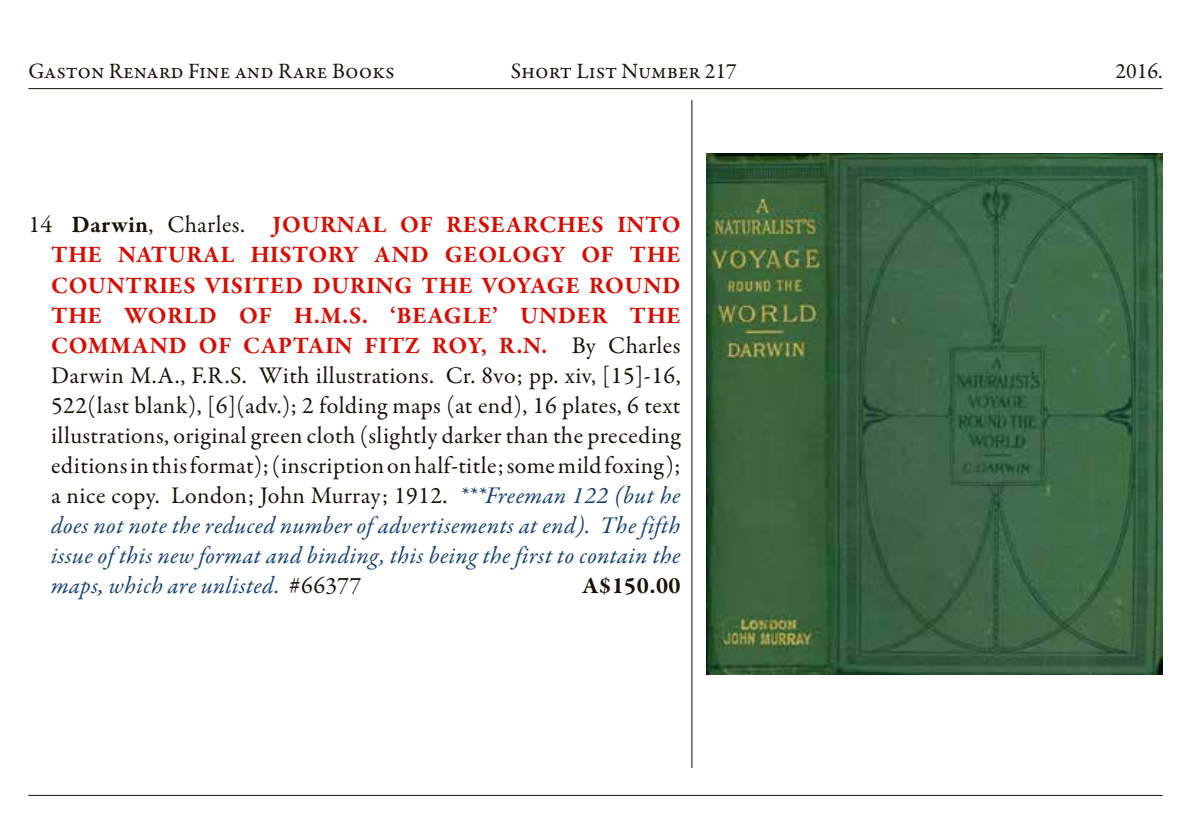
<style>
.page{position:relative;width:1191px;height:840px;background:#fff}
.page>*{position:absolute;margin:0;border:0;box-sizing:border-box;transform-origin:0 0}
.t1{font:24px/30px "Garamond Premr Pro";letter-spacing:.02em;color:#1a1207;text-align:justify}
.t2{font:700 24px "Garamond Premr Pro";color:#1a1207}
.t3{font:22px "Garamond Premr Pro";color:#1a1207}
.s1{font-weight:700}
.s2{font-weight:700;color:#d70e04}
.s3{font-style:italic;color:#164373}
</style>
<div class="page">
<hr style="left:28px;top:88px;width:1134px;height:1px;background:#1a1207">
<hr style="left:28px;top:794px;width:1134px;height:1px;background:#1a1207">
<hr style="left:691px;top:100px;width:1px;height:667px;background:#1a1207">
<img style="left:706px;top:154px;width:456px;height:520px">
<p class="t3" style="left:28px;top:57px;width:368px">Gaston Renard Fine and Rare Books</p>
<p class="t3" style="left:511px;top:57px;width:228px">Short List Number 217</p>
<p class="t3" style="left:1115px;top:57px;width:49px">2016.</p>
<p class="t1" style="left:51px;top:210px;width:631px;text-indent:-23px">14 <span class="s1">Darwin</span>, Charles. <span class="s2">JOURNAL OF RESEARCHES INTO THE NATURAL HISTORY AND GEOLOGY OF THE COUNTRIES VISITED DURING THE VOYAGE ROUND THE WORLD OF H.M.S. ‘BEAGLE’ UNDER THE COMMAND OF CAPTAIN FITZ ROY, R.N.</span> By Charles Darwin M.A., F.R.S. With illustrations. Cr. 8vo; pp. xiv, [15]-16, 522(last blank), [6](adv.); 2 folding maps (at end), 16 plates, 6 text illustrations, original green cloth (slightly darker than the preceding editions in this format); (inscription on half-title; some mild foxing); a nice copy. London; John Murray; 1912. <span class="s3">***Freeman 122 (but he does not note the reduced number of advertisements at end). The fifth issue of this new format and binding, this being the first to contain the maps, which are unlisted.</span> #66377</p>
<p class="t2" style="left:582px;top:570px;width:100px">A$150.00</p>
</div>
